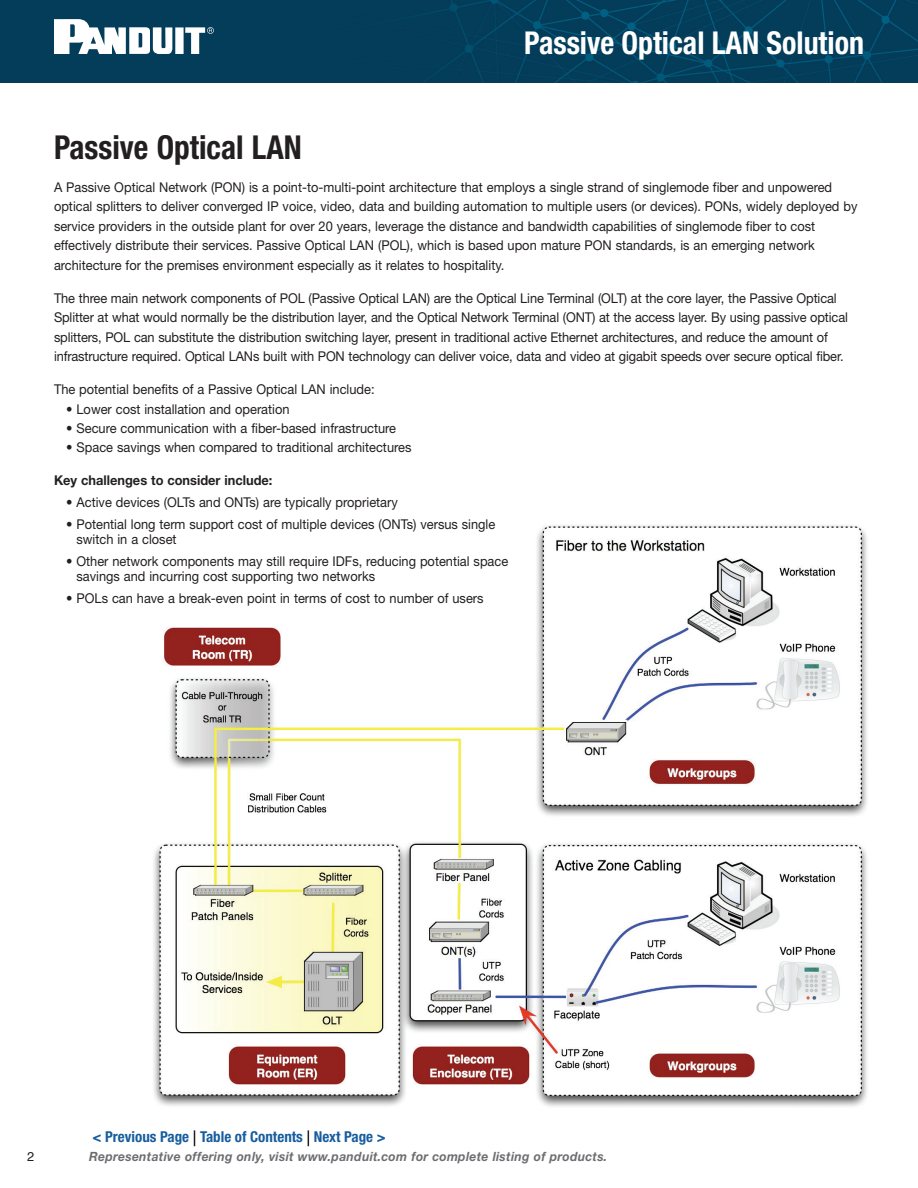
<style>
.page{position:relative;width:918px;height:1188px;background:#fff}
.page>*{position:absolute;margin:0;border:0;box-sizing:border-box;transform-origin:0 0}
.t1{font:700 condensed 33px "Helvetica Neue LT Std";color:#231f20;scale:.95 1}
.t2{font:700 condensed 31.5px "Helvetica Neue LT Std";color:#fff;scale:.95 1}
.t3{font:700 condensed 15px "Helvetica Neue LT Std";color:#175d9e}
.t4{font:13.5px/19.5px "Helvetica Neue LT Std";color:#231f20;scale:.95 1}
.t5{font:700 13.5px "Helvetica Neue LT Std";color:#231f20;scale:.95 1}
.t6{font:italic 700 12.75px "Helvetica Neue LT Std";letter-spacing:.025em;color:#6c6d70;scale:.95 1}
.t7{font:12.75px "Helvetica";color:#231f20}
</style>
<div class="page">
<div style="left:0;top:0;width:918px;height:83px;background:#033d5a"></div>
<svg style="left:54px;top:19px;width:160px;height:35px"></svg>
<img style="left:153px;top:525px;width:714px;height:582px">
<svg style="left:308px;top:1130px;width:1px;height:16px"></svg>
<svg style="left:194px;top:1130px;width:1px;height:16px"></svg>
<h2 class="t2" style="left:524px;top:24px;width:359px">Passive Optical LAN Solution</h2>
<h1 class="t1" style="left:54px;top:127px;width:262px">Passive Optical LAN</h1>
<p class="t4" style="left:54px;top:177px;width:847px">A Passive Optical Network (PON) is a point-to-multi-point architecture that employs a single strand of singlemode fiber and unpowered optical splitters to deliver converged IP voice, video, data and building automation to multiple users (or devices). PONs, widely deployed by service providers in the outside plant for over 20 years, leverage the distance and bandwidth capabilities of singlemode fiber to cost effectively distribute their services. Passive Optical LAN (POL), which is based upon mature PON standards, is an emerging network architecture for the premises environment especially as it relates to hospitality.</p>
<p class="t4" style="left:54px;top:288px;width:837px">The three main network components of POL (Passive Optical LAN) are the Optical Line Terminal (OLT) at the core layer, the Passive Optical Splitter at what would normally be the distribution layer, and the Optical Network Terminal (ONT) at the access layer. By using passive optical splitters, POL can substitute the distribution switching layer, present in traditional active Ethernet architectures, and reduce the amount of infrastructure required. Optical LANs built with PON technology can deliver voice, data and video at gigabit speeds over secure optical fiber.</p>
<p class="t4" style="left:54px;top:379px;width:339px">The potential benefits of a Passive Optical LAN include:</p>
<p class="t4" style="left:66px;top:399px;width:237px">• Lower cost installation and operation</p>
<p class="t4" style="left:66px;top:418px;width:349px">• Secure communication with a fiber-based infrastructure</p>
<p class="t4" style="left:66px;top:438px;width:365px">• Space savings when compared to traditional architectures</p>
<p class="t5" style="left:54px;top:472px;width:231px">Key challenges to consider include:</p>
<p class="t4" style="left:66px;top:493px;width:351px">• Active devices (OLTs and ONTs) are typically proprietary</p>
<p class="t4" style="left:77px;top:516px;width:442px;line-height:15.1px;text-indent:-10px">• Potential long term support cost of multiple devices (ONTs) versus single switch in a closet</p>
<p class="t4" style="left:77px;top:553px;width:456px;line-height:15px;text-indent:-10px">• Other network components may still require IDFs, reducing potential space savings and incurring cost supporting two networks</p>
<p class="t4" style="left:66px;top:588px;width:441px">• POLs can have a break-even point in terms of cost to number of users</p>
<p class="t3" style="left:93px;top:1128px;width:295px">&lt; Previous Page Table of Contents Next Page &gt;</p>
<p class="t7" style="left:27px;top:1147px;width:9px">2</p>
<p class="t6" style="left:89px;top:1149px;width:547px">Representative offering only, visit www.panduit.com for complete listing of products.</p>
</div>
